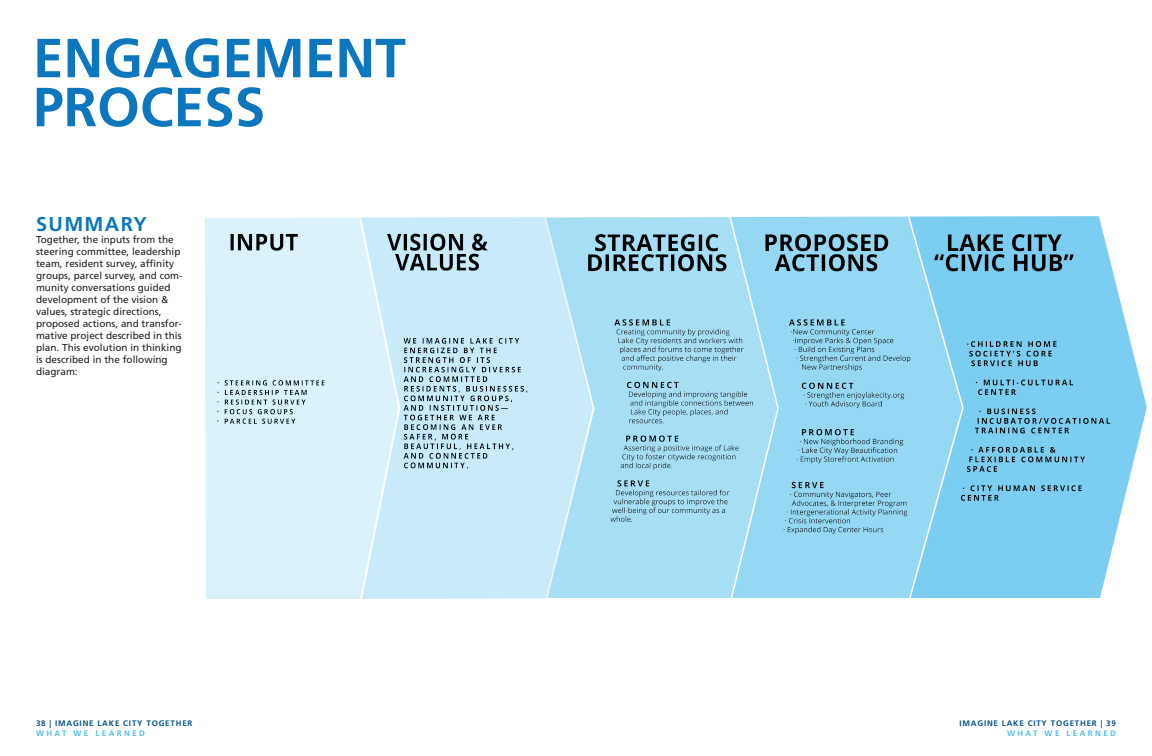
<style>
.page{position:relative;width:1152px;height:756px;background:#fff}
.page>*{position:absolute;margin:0;border:0;box-sizing:border-box;transform-origin:0 0}
.t1{font:700 55px "Frutiger LT Std";color:#0c77be}
.t2{font:700 20px "Frutiger LT Std";letter-spacing:.07em;color:#0c77be}
.t3{font:10px/12px "Frutiger LT Std";color:#231f20}
.t4{font:700 8px "Frutiger LT Std";letter-spacing:.1em;color:#075187}
.t5{font:700 8px "Frutiger LT Std";letter-spacing:.3em;color:#4ebdec}
</style>
<div class="page">
<img style="left:205px;top:217px;width:342px;height:382px">
<img style="left:507px;top:216px;width:640px;height:382px">
<p class="t1" style="left:33px;top:26px;width:374px">ENGAGEMENT</p>
<p class="t1" style="left:33px;top:75px;width:234px">PROCESS</p>
<p class="t2" style="left:36px;top:212px;width:112px">SUMMARY</p>
<p class="t3" style="left:36px;top:234px;width:148px">Together, the inputs from the steering committee, leadership team, resident survey, affinity groups, parcel survey, and com&shy;munity conversations guided development of the vision &amp; values, strategic directions, proposed actions, and transfor&shy;mative project described in this plan. This evolution in thinking is described in the following diagram:</p>
<p class="t4" style="left:36px;top:719px;width:158px">38 | IMAGINE LAKE CITY TOGETHER</p>
<p class="t5" style="left:36px;top:728px;width:110px">WHAT WE LEARNED</p>
<p class="t4" style="left:960px;top:719px;width:158px">IMAGINE LAKE CITY TOGETHER | 39</p>
<p class="t5" style="left:1007px;top:728px;width:110px">WHAT WE LEARNED</p>
</div>
